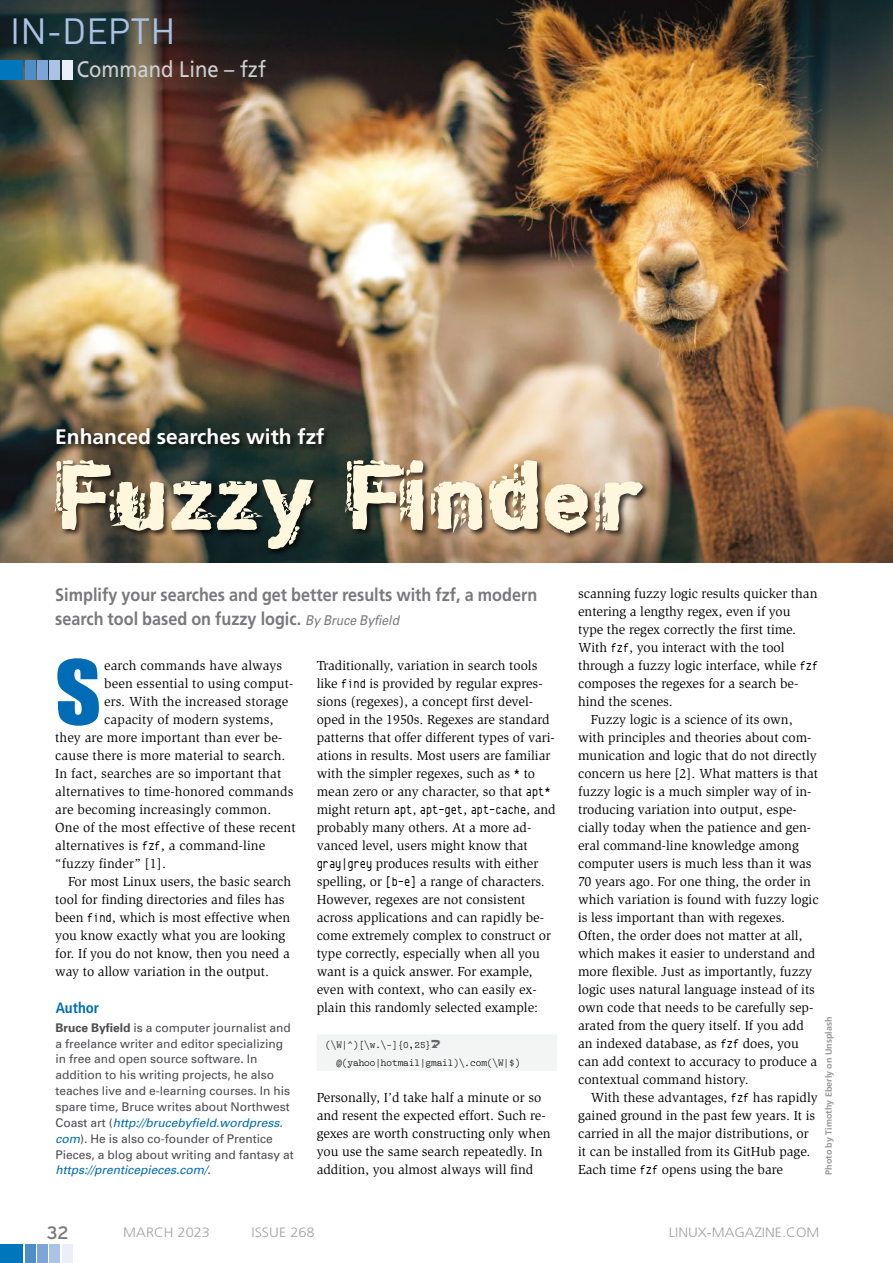
<style>
.page{position:relative;width:893px;height:1263px;background:#fff}
.page>*{position:absolute;margin:0;border:0;box-sizing:border-box;transform-origin:0 0}
.t1{font:81.75px "Impact";color:#006cb5;scale:1.08 1}
.t2{font:700 69.6px "Copystruct";color:#fff7dd;scale:1.16 1}
.t3{font:36px "DIN";color:#aac3e4}
.t4{font:22.5px "Frutiger";color:#ced0d2;scale:.9 1}
.t5{font:700 21px "Frutiger";color:#fff}
.t6{font:700 18px/24px "Frutiger";color:#79787d;scale:.9 1}
.t7{font:18px "Interstate";color:#79787d}
.t8{font:700 condensed 15px "Frutiger";color:#006cb5}
.t9{font:13.5px/18px "Slimbach";color:#000}
.t10{font:300 13.5px "Frutiger";color:#a3a3a7;scale:1.08 1}
.t11{font:12.75px "Envy Code R";color:#000;scale:.9 1}
.t12{font:12px/15.9px "Univers";color:#4e4d51}
.t13{font:700 9px "Frutiger";color:#98989c}
.t14{font:8.85px/18px "Fantabular MVB";color:#000;scale:.9 1}
.s1{font-family:"Univers";font-weight:400;font-style:italic;font-size:13.5px}
.s2{font-family:"Envy Code R";font-size:12.75px}
.s3{font-family:"Slimbach";font-size:13.5px}
.s4{font-weight:700}
.s5{font-style:italic;color:#006cb5}
</style>
<div class="page">
<div style="left:317px;top:1034px;width:240px;height:19px;background:#f3f4f4"></div>
<div style="left:317px;top:1052px;width:240px;height:19px;background:#f3f4f4"></div>
<img style="left:0;top:0;width:893px;height:562px">
<div style="left:53px;top:426px;width:597px;height:131px;background:#000;opacity:.75"></div>
<div style="left:0;top:1244px;width:23px;height:19px;background:#0077bc"></div>
<div style="left:38px;top:1244px;width:10px;height:19px;background:#7da5d6"></div>
<div style="left:63px;top:1244px;width:10px;height:19px;background:#eaeff8"></div>
<div style="left:25px;top:1244px;width:10px;height:19px;background:#4f8dc8"></div>
<div style="left:50px;top:1244px;width:10px;height:19px;background:#aac3e4"></div>
<div style="left:0;top:61px;width:23px;height:19px;background:#0077bc"></div>
<div style="left:38px;top:61px;width:10px;height:19px;background:#7da5d6"></div>
<div style="left:63px;top:61px;width:10px;height:19px;background:#eaeff8"></div>
<div style="left:25px;top:61px;width:10px;height:19px;background:#4f8dc8"></div>
<div style="left:50px;top:61px;width:10px;height:19px;background:#aac3e4"></div>
<h3 class="t3" style="left:10px;top:9px;width:167px">IN-DEPTH</h3>
<p class="t4" style="left:77px;top:56px;width:212px">Command Line – fzf</p>
<p class="t5" style="left:55px;top:425px;width:271px">Enhanced searches with fzf</p>
<p class="t2" style="left:56px;top:452px;width:510px">Fuzzy Finder</p>
<p class="t6" style="left:55px;top:582px;width:537px">Simplify your searches and get better results with fzf, a modern search tool based on fuzzy logic. <span class="s1">By Bruce Byfield</span></p>
<p class="t9" style="left:578px;top:585px;width:241px">scanning fuzzy logic results quicker than</p>
<p class="t9" style="left:578px;top:603px;width:214px">entering a lengthy regex, even if you</p>
<p class="t9" style="left:578px;top:621px;width:220px">type the regex correctly the first time.</p>
<p class="t9" style="left:578px;top:639px;width:208px">With <span class="s2">fzf</span>, you interact with the tool</p>
<p class="t9" style="left:578px;top:657px;width:242px">through a fuzzy logic interface, while <span class="s2">fzf</span></p>
<p class="t9" style="left:578px;top:675px;width:222px">composes the regexes for a search be-</p>
<p class="t9" style="left:578px;top:693px;width:96px">hind the scenes.</p>
<p class="t9" style="left:591px;top:711px;width:203px">Fuzzy logic is a science of its own,</p>
<p class="t9" style="left:578px;top:729px;width:235px">with principles and theories about com-</p>
<p class="t9" style="left:578px;top:747px;width:240px">munication and logic that do not directly</p>
<p class="t9" style="left:578px;top:765px;width:241px">concern us here [2]. What matters is that</p>
<p class="t9" style="left:578px;top:783px;width:235px">fuzzy logic is a much simpler way of in-</p>
<p class="t9" style="left:578px;top:801px;width:220px">troducing variation into output, espe-</p>
<p class="t9" style="left:578px;top:819px;width:234px">cially today when the patience and gen-</p>
<p class="t9" style="left:578px;top:837px;width:222px">eral command-line knowledge among</p>
<p class="t9" style="left:578px;top:855px;width:235px">computer users is much less than it was</p>
<p class="t9" style="left:578px;top:873px;width:234px">70 years ago. For one thing, the order in</p>
<p class="t9" style="left:578px;top:891px;width:242px">which variation is found with fuzzy logic</p>
<p class="t9" style="left:578px;top:909px;width:209px">is less important than with regexes.</p>
<p class="t9" style="left:578px;top:927px;width:226px">Often, the order does not matter at all,</p>
<p class="t9" style="left:578px;top:945px;width:239px">which makes it easier to understand and</p>
<p class="t9" style="left:578px;top:963px;width:236px">more flexible. Just as importantly, fuzzy</p>
<p class="t9" style="left:578px;top:981px;width:238px">logic uses natural language instead of its</p>
<p class="t9" style="left:578px;top:999px;width:237px">own code that needs to be carefully sep-</p>
<p class="t9" style="left:578px;top:1017px;width:227px">arated from the query itself. If you add</p>
<p class="t9" style="left:578px;top:1035px;width:222px">an indexed database, as <span class="s2">fzf</span> does, you</p>
<p class="t9" style="left:578px;top:1053px;width:241px">can add context to accuracy to produce a</p>
<p class="t9" style="left:578px;top:1071px;width:172px">contextual command history.</p>
<p class="t9" style="left:591px;top:1089px;width:228px">With these advantages, <span class="s2">fzf</span> has rapidly</p>
<p class="t9" style="left:578px;top:1107px;width:239px">gained ground in the past few years. It is</p>
<p class="t9" style="left:578px;top:1125px;width:232px">carried in all the major distributions, or</p>
<p class="t9" style="left:578px;top:1143px;width:234px">it can be installed from its GitHub page.</p>
<p class="t9" style="left:578px;top:1161px;width:206px">Each time <span class="s2">fzf</span> opens using the bare</p>
<p class="t1" style="left:55px;top:629px;width:44px">S</p>
<p class="t9" style="left:104px;top:657px;width:180px">earch commands have always</p>
<p class="t9" style="left:317px;top:657px;width:240px">Traditionally, variation in search tools like <span class="s2">find</span> is provided by regular expres&shy;sions (regexes), a concept first devel&shy;oped in the 1950s. Regexes are standard patterns that offer different types of vari&shy;ations in results. Most users are familiar with the simpler regexes, such as <span class="s2">*</span> to mean zero or any character, so that <span class="s2">apt*</span></p>
<p class="t11" style="left:317px;top:801px;width:267px"><span class="s3">might return</span> apt<span class="s3">,</span> apt‑get<span class="s3">,</span> apt‑cache<span class="s3">, and</span></p>
<p class="t9" style="left:317px;top:819px;width:236px">probably many others. At a more ad&shy;vanced level, users might know that <span class="s2">gray|grey</span> produces results with either spelling, or <span class="s2">[b‑e]</span> a range of characters.<br>However, regexes are not consistent across applications and can rapidly be&shy;come extremely complex to construct or type correctly, especially when all you want is a quick answer. For example, even with context, who can easily ex&shy;plain this randomly selected example:</p>
<p class="t14" style="left:336px;top:1036px;width:206px;text-indent:-11px">(\W|^)[\w.\‑]{0,25} @(yahoo|hotmail|gmail)\.com(\W|$)</p>
<p class="t9" style="left:317px;top:1089px;width:235px">Personally, I’d take half a minute or so and resent the expected effort. Such re&shy;gexes are worth constructing only when you use the same search repeatedly. In addition, you almost always will find</p>
<p class="t9" style="left:104px;top:675px;width:191px">been essential to using comput-</p>
<p class="t9" style="left:104px;top:693px;width:186px">ers. With the increased storage</p>
<p class="t9" style="left:104px;top:711px;width:171px">capacity of modern systems,</p>
<p class="t9" style="left:55px;top:729px;width:229px">they are more important than ever be-</p>
<p class="t9" style="left:55px;top:747px;width:232px">cause there is more material to search.</p>
<p class="t9" style="left:55px;top:765px;width:227px">In fact, searches are so important that</p>
<p class="t9" style="left:55px;top:783px;width:240px">alternatives to time-honored commands</p>
<p class="t9" style="left:55px;top:801px;width:218px">are becoming increasingly common.</p>
<p class="t9" style="left:55px;top:819px;width:242px">One of the most effective of these recent</p>
<p class="t9" style="left:55px;top:837px;width:211px">alternatives is <span class="s2">fzf</span>, a command-line</p>
<p class="t9" style="left:55px;top:855px;width:112px">“fuzzy finder” [1].</p>
<p class="t9" style="left:68px;top:873px;width:225px">For most Linux users, the basic search</p>
<p class="t9" style="left:55px;top:891px;width:231px">tool for finding directories and files has</p>
<p class="t9" style="left:55px;top:909px;width:236px">been <span class="s2">find</span>, which is most effective when</p>
<p class="t9" style="left:55px;top:927px;width:231px">you know exactly what you are looking</p>
<p class="t9" style="left:55px;top:945px;width:236px">for. If you do not know, then you need a</p>
<p class="t9" style="left:55px;top:963px;width:215px">way to allow variation in the output.</p>
<p class="t8" style="left:56px;top:999px;width:45px">Author</p>
<p class="t13" style="left:823px;top:1175px;width:159px;rotate:-90deg">Photo by Timothy Eberly on Unsplash</p>
<p class="t12" style="left:55px;top:1019px;width:240px"><span class="s4">Bruce Byfield</span> is a computer journalist and a freelance writer and editor specializing in free and open source software. In addition to his writing projects, he also teaches live and e-learning courses. In his spare time, Bruce writes about Northwest Coast art (<span class="s5">http://brucebyfield.wordpress. com</span>). He is also co-founder of Prentice Pieces, a blog about writing and fantasy at <span class="s5">https://prenticepieces.com/</span>.</p>
<p class="t7" style="left:47px;top:1222px;width:23px">32</p>
<p class="t10" style="left:123px;top:1224px;width:82px">MARCH 2023</p>
<p class="t10" style="left:251px;top:1224px;width:60px">ISSUE 268</p>
<p class="t10" style="left:669px;top:1224px;width:141px">LINUX-MAGAZINE.COM</p>
</div>
